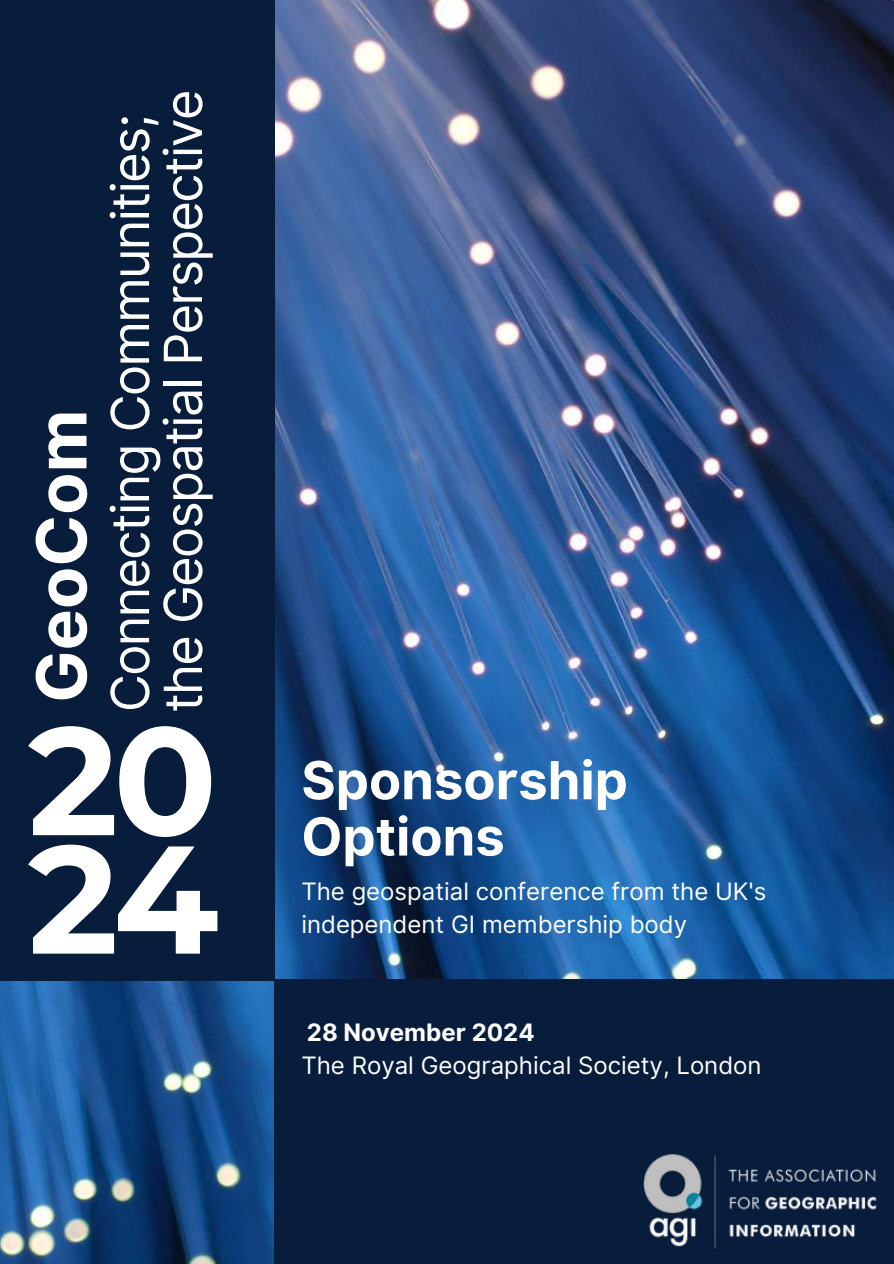
<style>
.page{position:relative;width:894px;height:1264px;background:#fff}
.page>*{position:absolute;margin:0;border:0;box-sizing:border-box;transform-origin:0 0}
.t1{font:700 153px/118.4px "Montserrat";color:#fff}
.t2{font:700 69px "Inter";color:#fff}
.t3{font:52.5px/52.8px "Inter";letter-spacing:-.035em;color:#fff}
.t4{font:700 52.5px/56.2px "Inter";color:#fff}
.t5{font:24px/32.7px "Inter";color:#fff}
.t6{font:700 24px "Inter";color:#fff}
</style>
<div class="page">
<img style="left:0;top:0;width:893px;height:1263px">
<div style="left:274px;top:979px;width:619px;height:284px;background:#081d3c"></div>
<div style="left:0;top:0;width:274px;height:980px;background:#081d3c"></div>
<img style="left:643px;top:1154px;width:234px;height:94px">
<h2 class="t2" style="left:11px;top:702px;width:295px;rotate:-90deg">GeoCom</h2>
<h3 class="t3" style="left:104px;top:712px;width:624px;rotate:-90deg">Connecting Communities; the Geospatial Perspective</h3>
<h1 class="t1" style="left:28px;top:714px;width:192px">20<br>24</h1>
<h3 class="t4" style="left:301px;top:753px;width:328px">Sponsorship<br>Options</h3>
<p class="t5" style="left:301px;top:875px;width:466px">The geospatial conference from the UK's independent GI membership body</p>
<p class="t6" style="left:307px;top:1015px;width:229px">28 November 2024</p>
<p class="t5" style="left:301px;top:1049px;width:461px">The Royal Geographical Society, London</p>
</div>
